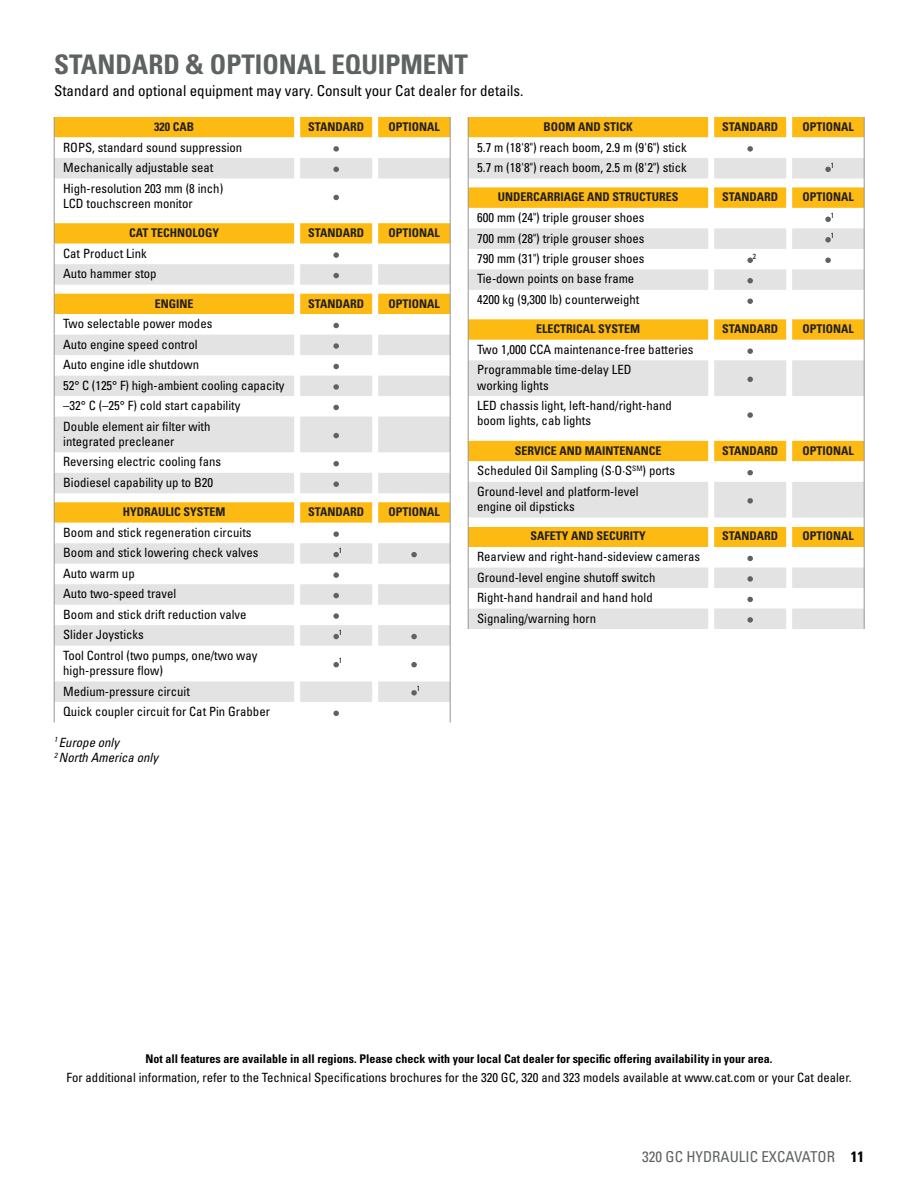
<style>
.page{position:relative;width:918px;height:1188px;background:#fff}
.page>*{position:absolute;margin:0;border:0;box-sizing:border-box;transform-origin:0 0}
.t1{font:700 condensed 27px "Univers LT Std";color:#5e6263}
.t2{font:condensed 15px "Univers LT Std";color:#000}
.t3{font:condensed 15px "Univers LT Std";color:#5e6263}
.t4{font:condensed 12.75px/20.5px "Univers LT Std";color:#000}
.t5{font:italic condensed 12.75px/15.3px "Univers LT Std";color:#000}
.t6{font:700 condensed 12px "Univers LT Std";color:#221f20}
.t7{font:700 condensed 12px "Univers LT Std";color:#000}
.t8{font:condensed 7.5px "Univers LT Std";color:#000}
.s1{font-weight:700;color:#000}
</style>
<div class="page">
<div style="left:55px;top:117px;width:395px;height:20px;background:#fdba12"></div>
<svg style="left:55px;top:158px;width:395px;height:544px"></svg>
<svg style="left:54px;top:117px;width:1px;height:61px"></svg>
<hr style="left:54px;top:178px;width:1px;height:36px;background:#939598">
<svg style="left:54px;top:214px;width:1px;height:203px"></svg>
<hr style="left:54px;top:417px;width:1px;height:35px;background:#939598">
<svg style="left:54px;top:452px;width:1px;height:194px"></svg>
<hr style="left:54px;top:646px;width:1px;height:35px;background:#939598">
<svg style="left:54px;top:681px;width:1px;height:41px"></svg>
<svg style="left:450px;top:117px;width:1px;height:61px"></svg>
<hr style="left:450px;top:178px;width:1px;height:36px;background:#939598">
<svg style="left:450px;top:214px;width:1px;height:203px"></svg>
<hr style="left:450px;top:417px;width:1px;height:35px;background:#939598">
<svg style="left:450px;top:452px;width:1px;height:194px"></svg>
<hr style="left:450px;top:646px;width:1px;height:35px;background:#939598">
<svg style="left:450px;top:681px;width:1px;height:41px"></svg>
<svg style="left:333px;top:146px;width:6px;height:6px"></svg>
<svg style="left:333px;top:167px;width:6px;height:5px"></svg>
<svg style="left:333px;top:195px;width:6px;height:5px"></svg>
<svg style="left:333px;top:252px;width:6px;height:6px"></svg>
<svg style="left:333px;top:273px;width:6px;height:5px"></svg>
<svg style="left:333px;top:323px;width:6px;height:5px"></svg>
<svg style="left:333px;top:343px;width:6px;height:6px"></svg>
<svg style="left:333px;top:364px;width:6px;height:5px"></svg>
<svg style="left:333px;top:384px;width:6px;height:6px"></svg>
<svg style="left:333px;top:405px;width:6px;height:5px"></svg>
<svg style="left:333px;top:433px;width:6px;height:5px"></svg>
<svg style="left:333px;top:461px;width:6px;height:5px"></svg>
<svg style="left:333px;top:481px;width:6px;height:6px"></svg>
<svg style="left:333px;top:531px;width:6px;height:6px"></svg>
<svg style="left:333px;top:552px;width:6px;height:5px"></svg>
<svg style="left:411px;top:552px;width:6px;height:5px"></svg>
<svg style="left:333px;top:572px;width:6px;height:6px"></svg>
<svg style="left:333px;top:593px;width:6px;height:5px"></svg>
<svg style="left:333px;top:613px;width:6px;height:6px"></svg>
<svg style="left:333px;top:634px;width:6px;height:5px"></svg>
<svg style="left:411px;top:634px;width:6px;height:5px"></svg>
<svg style="left:333px;top:662px;width:6px;height:5px"></svg>
<svg style="left:411px;top:662px;width:6px;height:5px"></svg>
<svg style="left:411px;top:690px;width:6px;height:6px"></svg>
<svg style="left:333px;top:711px;width:6px;height:5px"></svg>
<div style="left:469px;top:117px;width:395px;height:20px;background:#fdba12"></div>
<svg style="left:469px;top:158px;width:395px;height:471px"></svg>
<div style="left:468px;top:518px;width:396px;height:9px;background:#fff"></div>
<svg style="left:468px;top:117px;width:1px;height:243px"></svg>
<hr style="left:468px;top:360px;width:1px;height:36px;background:#939598">
<hr style="left:468px;top:396px;width:1px;height:36px;background:#939598">
<svg style="left:468px;top:432px;width:1px;height:50px"></svg>
<hr style="left:468px;top:482px;width:1px;height:36px;background:#939598">
<svg style="left:468px;top:518px;width:1px;height:111px"></svg>
<svg style="left:864px;top:117px;width:1px;height:243px"></svg>
<hr style="left:864px;top:360px;width:1px;height:36px;background:#939598">
<hr style="left:864px;top:396px;width:1px;height:36px;background:#939598">
<svg style="left:864px;top:432px;width:1px;height:50px"></svg>
<hr style="left:864px;top:482px;width:1px;height:36px;background:#939598">
<svg style="left:864px;top:518px;width:1px;height:111px"></svg>
<svg style="left:747px;top:146px;width:6px;height:6px"></svg>
<svg style="left:825px;top:167px;width:6px;height:5px"></svg>
<svg style="left:825px;top:217px;width:6px;height:5px"></svg>
<svg style="left:825px;top:237px;width:6px;height:6px"></svg>
<svg style="left:747px;top:258px;width:6px;height:5px"></svg>
<svg style="left:825px;top:258px;width:6px;height:5px"></svg>
<svg style="left:747px;top:278px;width:6px;height:5px"></svg>
<svg style="left:747px;top:299px;width:6px;height:5px"></svg>
<svg style="left:747px;top:348px;width:6px;height:6px"></svg>
<svg style="left:747px;top:377px;width:6px;height:5px"></svg>
<svg style="left:747px;top:412px;width:6px;height:6px"></svg>
<svg style="left:747px;top:470px;width:6px;height:5px"></svg>
<svg style="left:747px;top:498px;width:6px;height:6px"></svg>
<svg style="left:747px;top:556px;width:6px;height:5px"></svg>
<svg style="left:747px;top:576px;width:6px;height:6px"></svg>
<svg style="left:747px;top:597px;width:6px;height:5px"></svg>
<svg style="left:747px;top:617px;width:6px;height:6px"></svg>
<h1 class="t1" style="left:54px;top:47px;width:415px">STANDARD &amp; OPTIONAL EQUIPMENT</h1>
<p class="t2" style="left:54px;top:81px;width:471px">Standard and optional equipment may vary. Consult your Cat dealer for details.</p>
<p class="t6" style="left:154px;top:119px;width:41px">320 CAB</p>
<p class="t6" style="left:308px;top:119px;width:57px">STANDARD</p>
<p class="t6" style="left:388px;top:119px;width:53px">OPTIONAL</p>
<p class="t4" style="left:63px;top:137px;width:181px">ROPS, standard sound suppression<br>Mechanically adjustable seat<br>High-resolution 203 mm (8 inch)</p>
<p class="t4" style="left:63px;top:193px;width:131px">LCD touchscreen monitor</p>
<p class="t6" style="left:129px;top:225px;width:91px">CAT TECHNOLOGY</p>
<p class="t6" style="left:308px;top:225px;width:57px">STANDARD</p>
<p class="t6" style="left:388px;top:225px;width:53px">OPTIONAL</p>
<p class="t4" style="left:63px;top:243px;width:95px">Cat Product Link<br>Auto hammer stop</p>
<p class="t6" style="left:155px;top:296px;width:40px">ENGINE</p>
<p class="t6" style="left:308px;top:296px;width:57px">STANDARD</p>
<p class="t6" style="left:388px;top:296px;width:53px">OPTIONAL</p>
<p class="t4" style="left:63px;top:313px;width:223px">Two selectable power modes<br>Auto engine speed control<br>Auto engine idle shutdown<br>52° C (125° F) high-ambient cooling capacity –32° C (–25° F) cold start capability<br>Double element air filter with</p>
<p class="t4" style="left:63px;top:431px;width:159px">integrated precleaner<br>Reversing electric cooling fans<br>Biodiesel capability up to B20</p>
<p class="t6" style="left:123px;top:505px;width:104px">HYDRAULIC SYSTEM</p>
<p class="t6" style="left:308px;top:505px;width:57px">STANDARD</p>
<p class="t6" style="left:388px;top:505px;width:53px">OPTIONAL</p>
<p class="t4" style="left:63px;top:522px;width:197px">Boom and stick regeneration circuits<br>Boom and stick lowering check valves</p>
<p class="t8" style="left:339px;top:546px;width:5px">1</p>
<p class="t4" style="left:63px;top:563px;width:185px">Auto warm up<br>Auto two-speed travel<br>Boom and stick drift reduction valve<br>Slider Joysticks</p>
<p class="t8" style="left:339px;top:628px;width:5px">1</p>
<p class="t4" style="left:63px;top:647px;width:196px;line-height:15.3px">Tool Control (two pumps, one/two way high-pressure flow)</p>
<p class="t8" style="left:339px;top:656px;width:5px">1</p>
<p class="t4" style="left:63px;top:681px;width:128px">Medium-pressure circuit</p>
<p class="t8" style="left:417px;top:684px;width:5px">1</p>
<p class="t4" style="left:63px;top:701px;width:208px">Quick coupler circuit for Cat Pin Grabber</p>
<p class="t5" style="left:54px;top:734px;width:106px"><sup>1</sup> Europe only<br><sup>2</sup> North America only</p>
<p class="t6" style="left:544px;top:119px;width:91px">BOOM AND STICK</p>
<p class="t6" style="left:722px;top:119px;width:57px">STANDARD</p>
<p class="t6" style="left:802px;top:119px;width:53px">OPTIONAL</p>
<p class="t4" style="left:477px;top:137px;width:211px">5.7 m (18'8") reach boom, 2.9 m (9'6") stick<br>5.7 m (18'8") reach boom, 2.5 m (8'2") stick</p>
<p class="t8" style="left:831px;top:160px;width:5px">1</p>
<p class="t6" style="left:498px;top:190px;width:182px">UNDERCARRIAGE AND STRUCTURES</p>
<p class="t6" style="left:722px;top:190px;width:57px">STANDARD</p>
<p class="t6" style="left:802px;top:190px;width:53px">OPTIONAL</p>
<p class="t4" style="left:477px;top:207px;width:169px">600 mm (24") triple grouser shoes</p>
<p class="t8" style="left:831px;top:210px;width:5px">1</p>
<p class="t4" style="left:477px;top:228px;width:169px">700 mm (28") triple grouser shoes</p>
<p class="t8" style="left:831px;top:231px;width:5px">1</p>
<p class="t4" style="left:477px;top:248px;width:169px">790 mm (31") triple grouser shoes</p>
<p class="t8" style="left:753px;top:251px;width:5px">2</p>
<p class="t4" style="left:477px;top:268px;width:164px">Tie-down points on base frame<br>4200 kg (9,300 lb) counterweight</p>
<p class="t6" style="left:536px;top:322px;width:106px">ELECTRICAL SYSTEM</p>
<p class="t6" style="left:722px;top:322px;width:57px">STANDARD</p>
<p class="t6" style="left:802px;top:322px;width:53px">OPTIONAL</p>
<p class="t4" style="left:477px;top:339px;width:218px">Two 1,000 CCA maintenance-free batteries<br>Programmable time-delay LED</p>
<p class="t4" style="left:477px;top:375px;width:196px">working lights<br>LED chassis light, left-hand/right-hand</p>
<p class="t4" style="left:477px;top:410px;width:116px">boom lights, cab lights</p>
<p class="t6" style="left:515px;top:443px;width:148px">SERVICE AND MAINTENANCE</p>
<p class="t6" style="left:722px;top:443px;width:57px">STANDARD</p>
<p class="t6" style="left:802px;top:443px;width:53px">OPTIONAL</p>
<p class="t4" style="left:477px;top:460px;width:200px">Scheduled Oil Sampling (S·O·S<sup>SM</sup>) ports<br>Ground-level and platform-level</p>
<p class="t4" style="left:477px;top:496px;width:99px">engine oil dipsticks</p>
<p class="t6" style="left:531px;top:529px;width:117px">SAFETY AND SECURITY</p>
<p class="t6" style="left:722px;top:529px;width:57px">STANDARD</p>
<p class="t6" style="left:802px;top:529px;width:53px">OPTIONAL</p>
<p class="t4" style="left:477px;top:546px;width:225px">Rearview and right-hand-sideview cameras Ground-level engine shutoff switch Right-hand handrail and hand hold Signaling/warning horn</p>
<p class="t7" style="left:145px;top:1051px;width:629px">Not all features are available in all regions. Please check with your local Cat dealer for specific offering availability in your area.</p>
<p class="t4" style="left:66px;top:1067px;width:787px">For additional information, refer to the Technical Specifications brochures for the 320 GC, 320 and 323 models available at www.cat.com or your Cat dealer.</p>
<p class="t3" style="left:642px;top:1147px;width:223px">320 GC HYDRAULIC EXCAVATOR <span class="s1">11</span></p>
</div>
